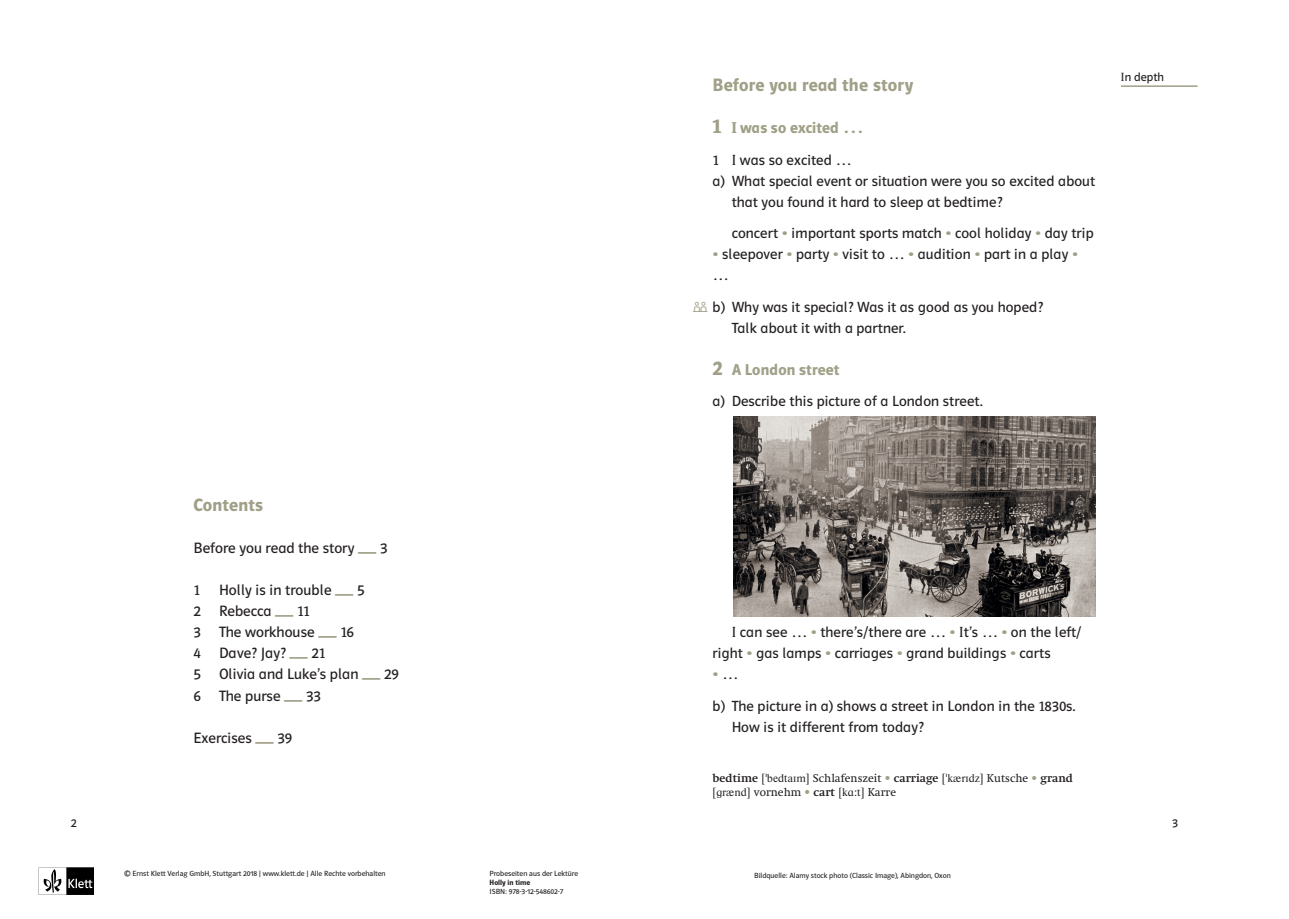
<style>
.page{position:relative;width:1289px;height:919px;background:#fff}
.page>*{position:absolute;margin:0;border:0;box-sizing:border-box;transform-origin:0 0}
.t1{font:18px "Polo Basis TB Hfett";letter-spacing:.01em;color:#a09f87}
.t2{font:15.75px "Polo Basis TB Hfett";letter-spacing:.005em;color:#a09f87}
.t3{font:15px/21px "Polo Basis TB Buch";color:#231f20}
.t4{font:14.7px/21px "Polo Basis TB Buch";letter-spacing:.005em;color:#231f20}
.t5{font:12px "Polo Basis TB Buch";color:#231f20}
.t6{font:700 11.25px "Klett Swift";letter-spacing:.005em;color:#231f20}
.t7{font:11.25px "Klett 55 Phon Ser";letter-spacing:.005em;color:#231f20}
.t8{font:7.5px "Polo TT Buch";color:#231f20}
.t9{font:7.5px "Polo TT Bold";color:#231f20}
.s1{font-size:21px}
.s2{color:#a09f87}
.s3{font-family:"Klett Pikto 1.6";color:#a09f87}
.s4{font-family:"Klett 55 Phon Ser";font-weight:400}
.s5{font-weight:400}
.s6{font-weight:400;color:#a09f87}
.s7{font-family:"Klett Swift"}
.s8{font-family:"Klett Swift";color:#a09f87}
.s9{font-family:"Klett Swift";font-weight:700}
</style>
<div class="page">
<img style="left:733px;top:417px;width:362px;height:199px">
<svg style="left:39px;top:867px;width:55px;height:27px"></svg>
<hr style="left:1120px;top:85px;width:77px;height:2px;background:#a09f87">
<p class="t1" style="left:193px;top:495px;width:71px">Contents</p>
<p class="t3" style="left:193px;top:538px;width:195px">Before you read the story <sup>_</sup> 3</p>
<p class="t3" style="left:193px;top:580px;width:8px">1</p>
<p class="t3" style="left:193px;top:580px;width:207px;text-indent:26px">Holly is in trouble <sup>_</sup> 5<br>2 Rebecca <sup>_</sup> 11<br>3 The workhouse <sup>_</sup> 16<br>4 Dave? Jay? <sup>_</sup> 21<br>5 Olivia and Luke’s plan <sup>_</sup> 29<br>6 The purse <sup>_</sup> 33</p>
<p class="t3" style="left:193px;top:727px;width:100px">Exercises <sup>_</sup> 39</p>
<p class="t1" style="left:712px;top:75px;width:202px">Before you read the story</p>
<p class="t2" style="left:712px;top:119px;width:152px"><span class="s1">1</span> I was so excited …</p>
<p class="t4" style="left:712px;top:149px;width:140px">1 I was so excited …</p>
<p class="t4" style="left:712px;top:170px;width:384px">a) What special event or situation were you so excited about</p>
<p class="t4" style="left:731px;top:191px;width:272px">that you found it hard to sleep at bedtime?</p>
<p class="t4" style="left:731px;top:223px;width:363px">concert <span class="s2">•</span> important sports match <span class="s2">•</span> cool holiday <span class="s2">•</span> day trip</p>
<p class="t4" style="left:712px;top:244px;width:367px"><span class="s2">•</span> sleepover <span class="s2">•</span> party <span class="s2">•</span> visit to … <span class="s2">•</span> audition <span class="s2">•</span> part in a play <span class="s2">• </span>…</p>
<p class="t4" style="left:731px;top:296px;width:313px;text-indent:-39px"><span class="s3">p</span> b) Why was it special? Was it as good as you hoped?<br>Talk about it with a partner.</p>
<p class="t2" style="left:712px;top:360px;width:128px"><span class="s1">2</span> A London street</p>
<p class="t4" style="left:712px;top:391px;width:272px">a) Describe this picture of a London street.</p>
<p class="t5" style="left:1120px;top:70px;width:45px">In depth</p>
<p class="t4" style="left:712px;top:622px;width:370px;text-indent:19px">I can see … <span class="s2">•</span> there’s/there are … <span class="s2">•</span> It’s … <span class="s2">•</span> on the left/ right <span class="s2">•</span> gas lamps <span class="s2">•</span> carriages <span class="s2">•</span> grand buildings <span class="s2">•</span> carts</p>
<p class="t4" style="left:712px;top:659px;width:364px;line-height:31.5px"><span class="s2">•</span> …<br>b) The picture in a) shows a street in London in the 1830s.</p>
<p class="t4" style="left:731px;top:716px;width:194px">How is it different from today?</p>
<p class="t6" style="left:712px;top:771px;width:362px">bedtime <span class="s4">!*bedtaIm?</span> <span class="s5">Schlafenszeit</span> <span class="s6">•</span> carriage <span class="s4">!*kxrIdz?</span> <span class="s5">Kutsche</span> <span class="s6">•</span> grand</p>
<p class="t7" style="left:712px;top:784px;width:185px">!Grxnd? <span class="s7">vornehm</span> <span class="s8">•</span> <span class="s9">cart</span> !kA:t? <span class="s7">Karre</span></p>
<p class="t5" style="left:71px;top:816px;width:7px">2</p>
<p class="t5" style="left:1171px;top:816px;width:7px">3</p>
<p class="t8" style="left:124px;top:869px;width:263px">© Ernst Klett Verlag GmbH, Stuttgart 2018 | www.klett.de | Alle Rechte vorbehalten</p>
<p class="t8" style="left:489px;top:869px;width:90px">Probeseiten aus der Lektüre</p>
<p class="t9" style="left:489px;top:878px;width:42px">Holly in time</p>
<p class="t8" style="left:489px;top:887px;width:75px">ISBN: 978-3-12-548602-7</p>
<p class="t8" style="left:754px;top:871px;width:198px">Bildquelle: Alamy stock photo (Classic Image), Abingdon, Oxon</p>
</div>
